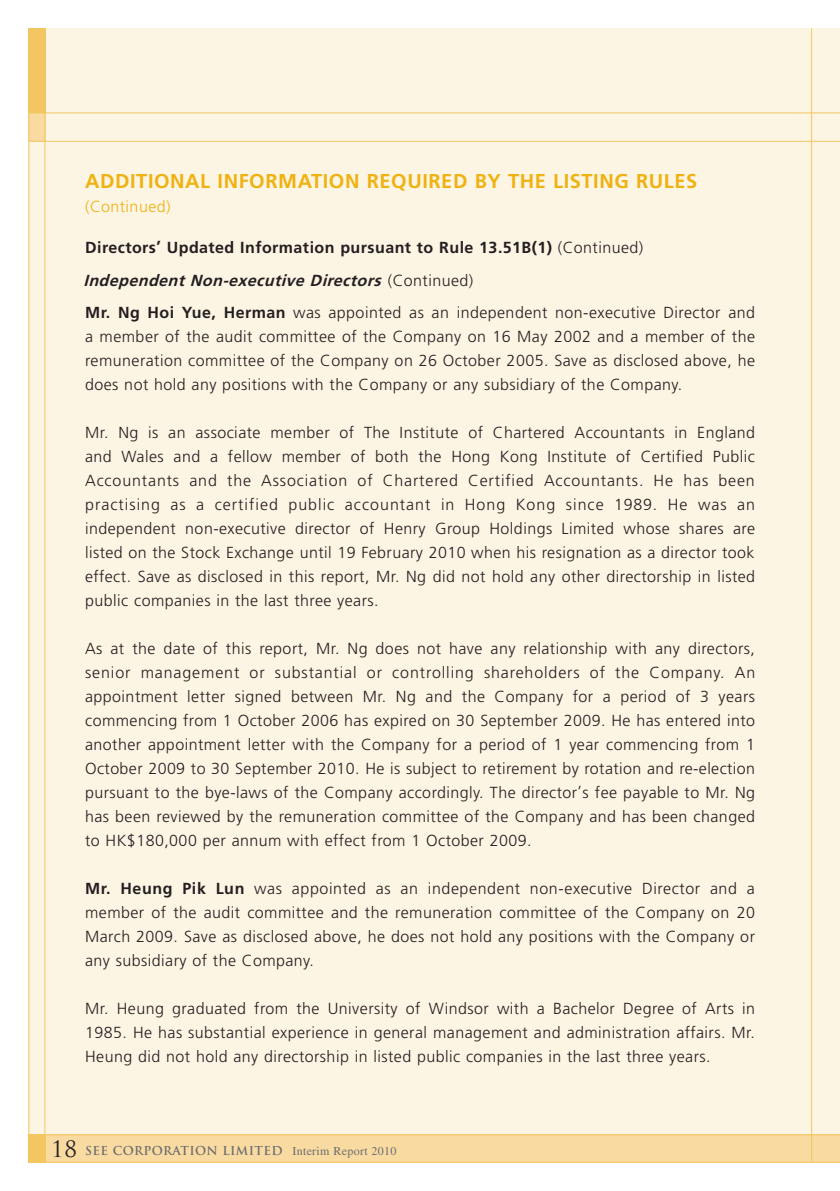
<style>
.page{position:relative;width:840px;height:1191px;background:#fff}
.page>*{position:absolute;margin:0;border:0;box-sizing:border-box;transform-origin:0 0}
.Heading_1{font:700 20px "Frutiger LT Std";letter-spacing:.03em;color:#efb211}
.Body_Text{font:300 16px/24px "Frutiger LT Std";letter-spacing:.03em;color:#231f20;text-align:justify}
.Heading_2{font:700 16px "Frutiger LT Std";letter-spacing:.03em;color:#231f20}
.Heading_3{font:italic 700 16px "Frutiger LT Std";color:#231f20}
.Heading_1-2{font:300 16px "Frutiger LT Std";letter-spacing:.03em;color:#efb211}
.t1{font:700 12px "Trajan Pro";letter-spacing:.03em;color:#6c6d70}
.s1{font-weight:300}
.s2{font-weight:300;font-style:normal}
.s3{font-weight:700}
.s4{font-weight:400;font-size:22px;color:#231f20}
.s5{font-family:"Times LT Std";font-weight:400}
</style>
<div class="page">
<div style="left:28px;top:28px;width:811px;height:1134px;background:#fcf5e4"></div>
<div style="left:45px;top:1134px;width:794px;height:28px;background:#f9dba1"></div>
<hr style="left:29px;top:1161px;width:810px;height:1px;background:#f4c661">
<div style="left:28px;top:28px;width:17px;height:85px;background:#f4c661"></div>
<div style="left:28px;top:1134px;width:17px;height:28px;background:#f4c661"></div>
<div style="left:28px;top:113px;width:17px;height:29px;background:#f9dba1"></div>
<hr style="left:29px;top:112px;width:810px;height:1px;background:#f4c661">
<hr style="left:29px;top:1134px;width:810px;height:1px;background:#f4c661">
<hr style="left:29px;top:141px;width:810px;height:1px;background:#f4c661">
<hr style="left:44px;top:28px;width:1px;height:1134px;background:#f4c661">
<hr style="left:810px;top:28px;width:1px;height:1134px;background:#f4c661">
<hr style="left:28px;top:28px;width:1px;height:1134px;background:#f4c661">
<hr style="left:839px;top:28px;width:1px;height:1134px;background:#fcf5e4">
<svg style="left:839px;top:1134px;width:1px;height:28px"></svg>
<p class="Heading_1" style="left:85px;top:169px;width:613px">ADDITIONAL INFORMATION REQUIRED BY THE LISTING RULES</p>
<p class="Heading_1-2" style="left:85px;top:197px;width:87px">(Continued)</p>
<p class="Heading_2" style="left:85px;top:238px;width:559px">Directors’ Updated Information pursuant to Rule 13.51B(1) <span class="s1">(Continued)</span></p>
<p class="Heading_3" style="left:83px;top:270px;width:391px">Independent Non-executive Directors <span class="s2">( C o n t i n u e d )</span></p>
<p class="Body_Text" style="left:85px;top:301px;width:671px"><span class="s3">Mr. Ng Hoi Yue, Herman</span> was appointed as an independent non-executive Director and a member of the audit committee of the Company on 16 May 2002 and a member of the remuneration committee of the Company on 26 October 2005. Save as disclosed above, he does not hold any positions with the Company or any subsidiary of the Company.</p>
<p class="Body_Text" style="left:85px;top:421px;width:671px">Mr. Ng is an associate member of The Institute of Chartered Accountants in England and Wales and a fellow member of both the Hong Kong Institute of Certified Public Accountants and the Association of Chartered Certified Accountants. He has been practising as a certified public accountant in Hong Kong since 1989. He was an independent non-executive director of Henry Group Holdings Limited whose shares are listed on the Stock Exchange until 19 February 2010 when his resignation as a director took effect. Save as disclosed in this report, Mr. Ng did not hold any other directorship in listed public companies in the last three years.</p>
<p class="Body_Text" style="left:85px;top:637px;width:671px">As at the date of this report, Mr. Ng does not have any relationship with any directors, senior management or substantial or controlling shareholders of the Company. An appointment letter signed between Mr. Ng and the Company for a period of 3 years commencing from 1 October 2006 has expired on 30 September 2009. He has entered into another appointment letter with the Company for a period of 1 year commencing from 1<br>October 2009 to 30 September 2010. He is subject to retirement by rotation and re-election pursuant to the bye-laws of the Company accordingly. The director’s fee payable to Mr. Ng has been reviewed by the remuneration committee of the Company and has been changed to HK$180,000 per annum with effect from 1 October 2009.</p>
<p class="Body_Text" style="left:85px;top:877px;width:671px"><span class="s3">Mr. Heung Pik Lun</span> was appointed as an independent non-executive Director and a member of the audit committee and the remuneration committee of the Company on 20<br>March 2009. Save as disclosed above, he does not hold any positions with the Company or any subsidiary of the Company.</p>
<p class="Body_Text" style="left:85px;top:997px;width:671px">Mr. Heung graduated from the University of Windsor with a Bachelor Degree of Arts in 1985. He has substantial experience in general management and administration affairs. Mr.<br>Heung did not hold any directorship in listed public companies in the last three years.</p>
<p class="t1" style="left:51px;top:1142px;width:347px"><span class="s4">18</span> SEE CORPORATION LIMITED <span class="s5">Interim Report 2010</span></p>
</div>
